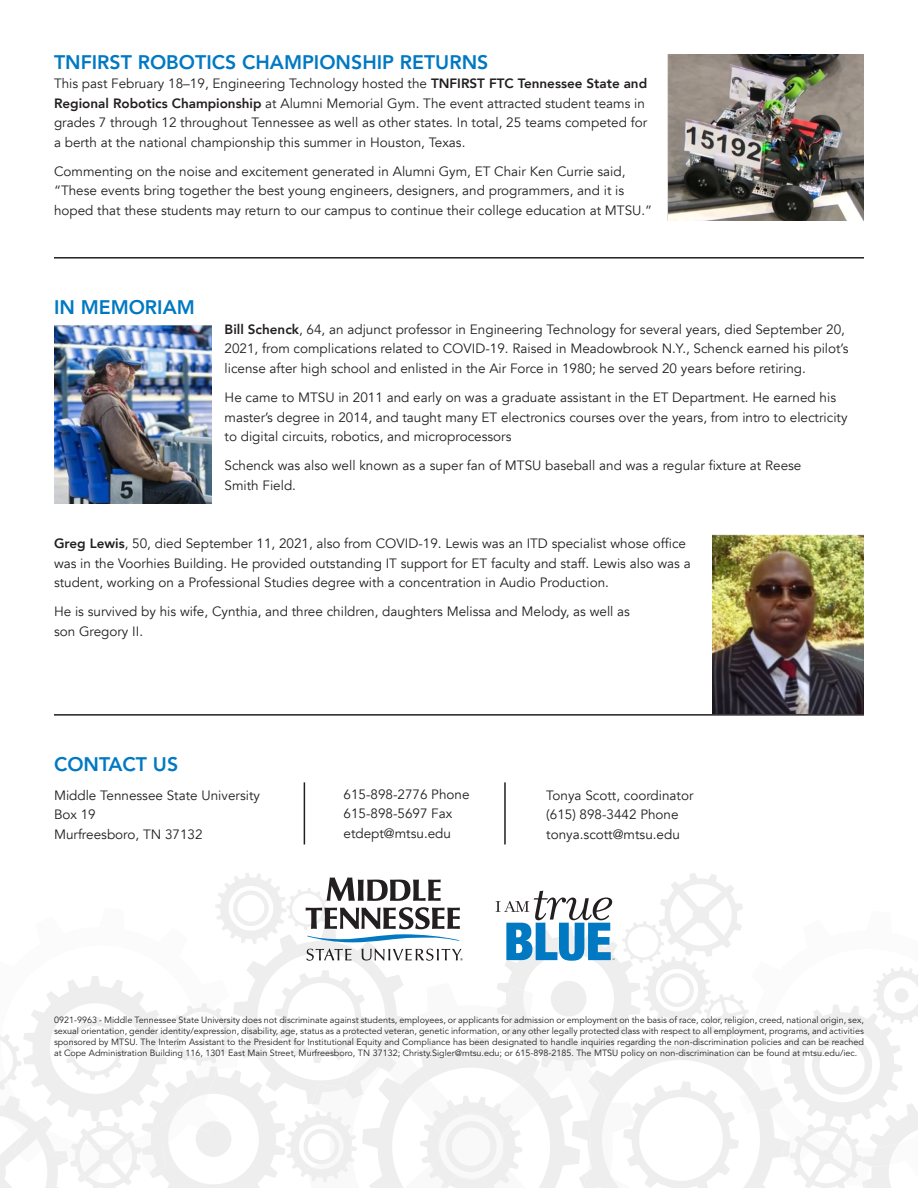
<style>
.page{position:relative;width:918px;height:1188px;background:#fff}
.page>*{position:absolute;margin:0;border:0;box-sizing:border-box;transform-origin:0 0}
.t1{font:800 19.5px "Avenir LT Std";color:#0079c2}
.t2{font:13.5px/19.5px "Avenir";color:#231f20}
.t3{font:9px/10.8px "Avenir LT Std";color:#231f20;text-align:justify}
.s1{font-weight:800}
</style>
<div class="page">
<svg style="left:0;top:873px;width:918px;height:315px"></svg>
<hr style="left:304px;top:782px;width:1px;height:62px;background:#231f20">
<hr style="left:504px;top:782px;width:2px;height:62px;background:#231f20">
<hr style="left:54px;top:714px;width:810px;height:2px;background:#231f20">
<img style="left:667px;top:54px;width:197px;height:166px">
<hr style="left:54px;top:257px;width:810px;height:2px;background:#231f20">
<img style="left:712px;top:535px;width:152px;height:179px">
<img style="left:54px;top:325px;width:157px;height:179px">
<p class="t1" style="left:54px;top:50px;width:436px">TNFIRST ROBOTICS CHAMPIONSHIP RETURNS</p>
<p class="t2" style="left:54px;top:74px;width:595px">This past February 18–19, Engineering Technology hosted the <span class="s1">TNFIRST FTC Tennessee State and Regional Robotics Championship</span> at Alumni Memorial Gym. The event attracted student teams in grades 7 through 12 throughout Tennessee as well as other states. In total, 25 teams competed for a berth at the national championship this summer in Houston, Texas.</p>
<p class="t2" style="left:54px;top:162px;width:600px">Commenting on the noise and excitement generated in Alumni Gym, ET Chair Ken Currie said, “These events bring together the best young engineers, designers, and programmers, and it is hoped that these students may return to our campus to continue their college education at MTSU.”</p>
<p class="t1" style="left:54px;top:296px;width:142px">IN MEMORIAM</p>
<p class="t2" style="left:225px;top:320px;width:625px"><span class="s1">Bill Schenck</span>, 64, an adjunct professor in Engineering Technology for several years, died September 20,<br>2021, from complications related to COVID-19. Raised in Meadowbrook N.Y., Schenck earned his pilot’s license after high school and enlisted in the Air Force in 1980; he served 20 years before retiring.</p>
<p class="t2" style="left:225px;top:388px;width:624px">He came to MTSU in 2011 and early on was a graduate assistant in the ET Department. He earned his master’s degree in 2014, and taught many ET electronics courses over the years, from intro to electricity to digital circuits, robotics, and microprocessors</p>
<p class="t2" style="left:225px;top:456px;width:578px">Schenck was also well known as a super fan of MTSU baseball and was a regular fixture at Reese<br>Smith Field.</p>
<p class="t2" style="left:54px;top:534px;width:638px"><span class="s1">Greg Lewis</span>, 50, died September 11, 2021, also from COVID-19. Lewis was an ITD specialist whose office was in the Voorhies Building. He provided outstanding IT support for ET faculty and staff. Lewis also was a student, working on a Professional Studies degree with a concentration in Audio Production.</p>
<p class="t2" style="left:54px;top:602px;width:578px">He is survived by his wife, Cynthia, and three children, daughters Melissa and Melody, as well as son Gregory II.</p>
<p class="t1" style="left:54px;top:752px;width:126px">CONTACT US</p>
<p class="t2" style="left:54px;top:786px;width:208px">Middle Tennessee State University<br>Box 19<br>Murfreesboro, TN 37132</p>
<p class="t2" style="left:344px;top:785px;width:128px">615-898-2776 Phone<br>615-898-5697 Fax etdept@mtsu.edu</p>
<p class="t2" style="left:546px;top:786px;width:149px">Tonya Scott, coordinator (615) 898-3442 Phone tonya.scott@mtsu.edu</p>
<p class="t3" style="left:54px;top:1015px;width:812px">0921-9963 - Middle Tennessee State University does not discriminate against students, employees, or applicants for admission or employment on the basis of race, color, religion, creed, national origin, sex, sexual orientation, gender identity/expression, disability, age, status as a protected veteran, genetic information, or any other legally protected class with respect to all employment, programs, and activities sponsored by MTSU. The Interim Assistant to the President for Institutional Equity and Compliance has been designated to handle inquiries regarding the non-discrimination policies and can be reached at Cope Administration Building 116, 1301 East Main Street, Murfreesboro, TN 37132; Christy.Sigler@mtsu.edu; or 615-898-2185. The MTSU policy on non-discrimination can be found at mtsu.edu/iec.</p>
</div>
